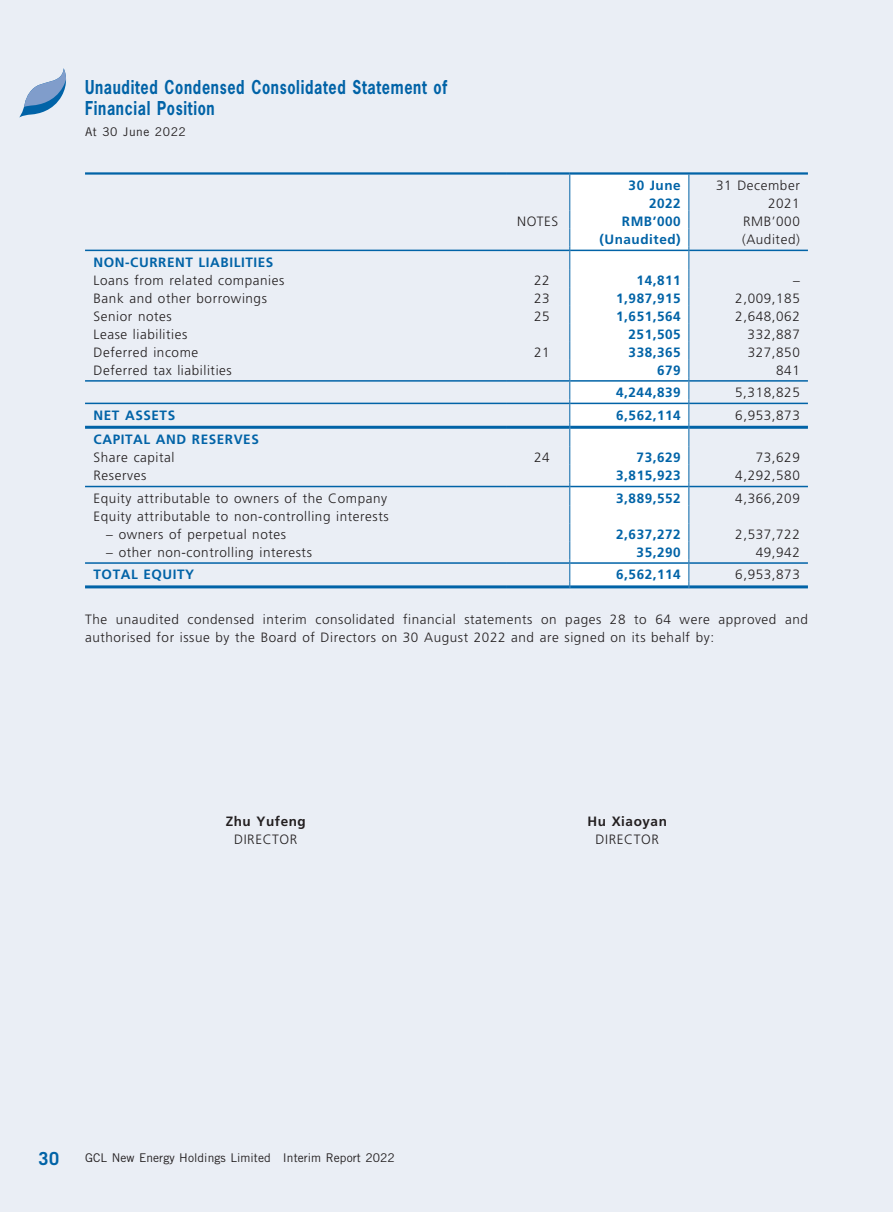
<style>
.page{position:relative;width:893px;height:1212px;background:#eaeef5}
.page>*{position:absolute;margin:0;border:0;box-sizing:border-box;transform-origin:0 0}
.t1{font:700 18px/21px "News Gothic Std";letter-spacing:.045em;color:#0163a7;scale:.8 1}
.t2{font:700 18px "Trade Gothic LT Std";color:#0163a7}
.t3{font:300 13.5px/18px "Frutiger LT Std";letter-spacing:.04em;color:#231f20;text-align:right}
.t4{font:700 13.5px/18px "Frutiger LT Std";letter-spacing:.04em;color:#0163a7;text-align:right}
.t5{font:700 13.5px "Frutiger LT Std";letter-spacing:.04em;color:#231f20}
.t6{font:12px "Trade Gothic LT Std";letter-spacing:.005em;color:#231f20}
.t7{font:12px "Trade Gothic LT Std";letter-spacing:.045em;color:#231f20}
</style>
<div class="page">
<svg style="left:19px;top:68px;width:47px;height:50px"></svg>
<div style="left:570px;top:175px;width:118px;height:410px;background:#fff"></div>
<hr style="left:569px;top:175px;width:1px;height:36px;background:#0163a7">
<hr style="left:688px;top:175px;width:1px;height:36px;background:#0163a7">
<svg style="left:569px;top:211px;width:1px;height:377px"></svg>
<svg style="left:688px;top:211px;width:1px;height:377px"></svg>
<hr style="left:85px;top:172px;width:421px;height:3px;background:#0163a7">
<hr style="left:506px;top:172px;width:64px;height:3px;background:#0163a7">
<hr style="left:570px;top:172px;width:238px;height:3px;background:#0163a7">
<hr style="left:85px;top:250px;width:421px;height:1px;background:#0163a7">
<hr style="left:506px;top:250px;width:63px;height:1px;background:#0163a7">
<hr style="left:570px;top:250px;width:118px;height:1px;background:#0163a7">
<hr style="left:689px;top:250px;width:119px;height:1px;background:#0163a7">
<hr style="left:85px;top:380px;width:421px;height:2px;background:#0163a7">
<hr style="left:506px;top:380px;width:63px;height:2px;background:#0163a7">
<hr style="left:570px;top:380px;width:118px;height:2px;background:#0163a7">
<hr style="left:689px;top:380px;width:119px;height:2px;background:#0163a7">
<hr style="left:85px;top:403px;width:421px;height:1px;background:#0163a7">
<hr style="left:506px;top:403px;width:63px;height:1px;background:#0163a7">
<hr style="left:570px;top:403px;width:118px;height:1px;background:#0163a7">
<hr style="left:689px;top:403px;width:119px;height:1px;background:#0163a7">
<hr style="left:85px;top:426px;width:421px;height:3px;background:#0163a7">
<hr style="left:506px;top:426px;width:63px;height:3px;background:#0163a7">
<hr style="left:570px;top:426px;width:118px;height:3px;background:#0163a7">
<hr style="left:689px;top:426px;width:119px;height:3px;background:#0163a7">
<hr style="left:85px;top:486px;width:421px;height:1px;background:#0163a7">
<hr style="left:506px;top:486px;width:63px;height:1px;background:#0163a7">
<hr style="left:570px;top:486px;width:118px;height:1px;background:#0163a7">
<hr style="left:689px;top:486px;width:119px;height:1px;background:#0163a7">
<hr style="left:85px;top:562px;width:421px;height:2px;background:#0163a7">
<hr style="left:506px;top:562px;width:63px;height:2px;background:#0163a7">
<hr style="left:570px;top:562px;width:118px;height:2px;background:#0163a7">
<hr style="left:689px;top:562px;width:119px;height:2px;background:#0163a7">
<hr style="left:85px;top:585px;width:421px;height:3px;background:#0163a7">
<hr style="left:506px;top:585px;width:63px;height:3px;background:#0163a7">
<hr style="left:570px;top:585px;width:118px;height:3px;background:#0163a7">
<hr style="left:689px;top:585px;width:119px;height:3px;background:#0163a7">
<h1 class="t1" style="left:85px;top:77px;width:454px">Unaudited Condensed Consolidated Statement of<br>Financial Position</h1>
<p class="t7" style="left:85px;top:125px;width:102px">At 30 June 2022</p>
<p class="t4" style="left:629px;top:177px;width:54px">30 June<br>2022</p>
<p class="t3" style="left:716px;top:177px;width:85px">31 December<br>2021</p>
<p class="t3" style="left:517px;top:213px;width:43px">NOTES</p>
<p class="t4" style="left:622px;top:213px;width:60px">RMB’000</p>
<p class="t3" style="left:743px;top:213px;width:58px">RMB’000</p>
<p class="t4" style="left:599px;top:231px;width:83px">(Unaudited)</p>
<p class="t3" style="left:742px;top:231px;width:59px">(Audited)</p>
<p class="t4" style="left:94px;top:253px;width:181px">NON-CURRENT LIABILITIES</p>
<p class="t3" style="left:94px;top:271px;width:192px">Loans from related companies</p>
<p class="t3" style="left:534px;top:271px;width:17px">22</p>
<p class="t4" style="left:637px;top:271px;width:46px">14,811</p>
<p class="t3" style="left:793px;top:271px;width:8px">–</p>
<p class="t3" style="left:94px;top:289px;width:175px">Bank and other borrowings</p>
<p class="t3" style="left:534px;top:289px;width:17px">23</p>
<p class="t4" style="left:616px;top:289px;width:66px">1,987,915</p>
<p class="t3" style="left:735px;top:289px;width:66px">2,009,185</p>
<p class="t3" style="left:94px;top:307px;width:80px">Senior notes</p>
<p class="t3" style="left:534px;top:307px;width:17px">25</p>
<p class="t4" style="left:616px;top:307px;width:66px">1,651,564</p>
<p class="t3" style="left:735px;top:307px;width:66px">2,648,062</p>
<p class="t3" style="left:94px;top:325px;width:95px">Lease liabilities</p>
<p class="t4" style="left:629px;top:325px;width:54px">251,505</p>
<p class="t3" style="left:748px;top:325px;width:54px">332,887</p>
<p class="t3" style="left:94px;top:343px;width:106px">Deferred income</p>
<p class="t3" style="left:534px;top:343px;width:17px">21</p>
<p class="t4" style="left:629px;top:343px;width:54px">338,365</p>
<p class="t3" style="left:748px;top:343px;width:54px">327,850</p>
<p class="t3" style="left:94px;top:361px;width:140px">Deferred tax liabilities</p>
<p class="t4" style="left:657px;top:361px;width:25px">679</p>
<p class="t3" style="left:776px;top:361px;width:25px">841</p>
<p class="t4" style="left:616px;top:384px;width:66px">4,244,839</p>
<p class="t3" style="left:735px;top:384px;width:66px">5,318,825</p>
<p class="t4" style="left:94px;top:406px;width:83px">NET ASSETS</p>
<p class="t4" style="left:616px;top:406px;width:66px">6,562,114</p>
<p class="t3" style="left:735px;top:406px;width:66px">6,953,873</p>
<p class="t4" style="left:94px;top:431px;width:167px">CAPITAL AND RESERVES</p>
<p class="t3" style="left:94px;top:449px;width:83px">Share capital</p>
<p class="t3" style="left:534px;top:449px;width:17px">24</p>
<p class="t4" style="left:637px;top:449px;width:46px">73,629</p>
<p class="t3" style="left:756px;top:449px;width:46px">73,629</p>
<p class="t3" style="left:94px;top:467px;width:54px">Reserves</p>
<p class="t4" style="left:616px;top:467px;width:66px">3,815,923</p>
<p class="t3" style="left:735px;top:467px;width:66px">4,292,580</p>
<p class="t3" style="left:94px;top:489px;width:295px">Equity attributable to owners of the Company</p>
<p class="t4" style="left:616px;top:489px;width:66px">3,889,552</p>
<p class="t3" style="left:735px;top:489px;width:66px">4,366,209</p>
<p class="t3" style="left:94px;top:507px;width:297px">Equity attributable to non-controlling interests</p>
<p class="t3" style="left:106px;top:525px;width:181px">– owners of perpetual notes</p>
<p class="t4" style="left:616px;top:525px;width:66px">2,637,272</p>
<p class="t3" style="left:735px;top:525px;width:66px">2,537,722</p>
<p class="t3" style="left:106px;top:543px;width:207px">– other non-controlling interests</p>
<p class="t4" style="left:637px;top:543px;width:46px">35,290</p>
<p class="t3" style="left:756px;top:543px;width:46px">49,942</p>
<p class="t4" style="left:94px;top:566px;width:102px">TOTAL EQUITY</p>
<p class="t4" style="left:616px;top:566px;width:66px">6,562,114</p>
<p class="t3" style="left:735px;top:566px;width:66px">6,953,873</p>
<p class="t3" style="left:85px;top:611px;width:724px;text-align:left">The unaudited condensed interim consolidated financial statements on pages 28 to 64 were approved and authorised for issue by the Board of Directors on 30 August 2022 and are signed on its behalf by:</p>
<p class="t5" style="left:226px;top:814px;width:82px">Zhu Yufeng</p>
<p class="t5" style="left:587px;top:814px;width:81px">Hu Xiaoyan</p>
<p class="t3" style="left:234px;top:831px;width:65px">DIRECTOR</p>
<p class="t3" style="left:596px;top:831px;width:65px">DIRECTOR</p>
<h1 class="t2" style="left:39px;top:1148px;width:22px">30</h1>
<p class="t6" style="left:85px;top:1151px;width:311px">GCL New Energy Holdings Limited Interim Report 2022</p>
</div>
